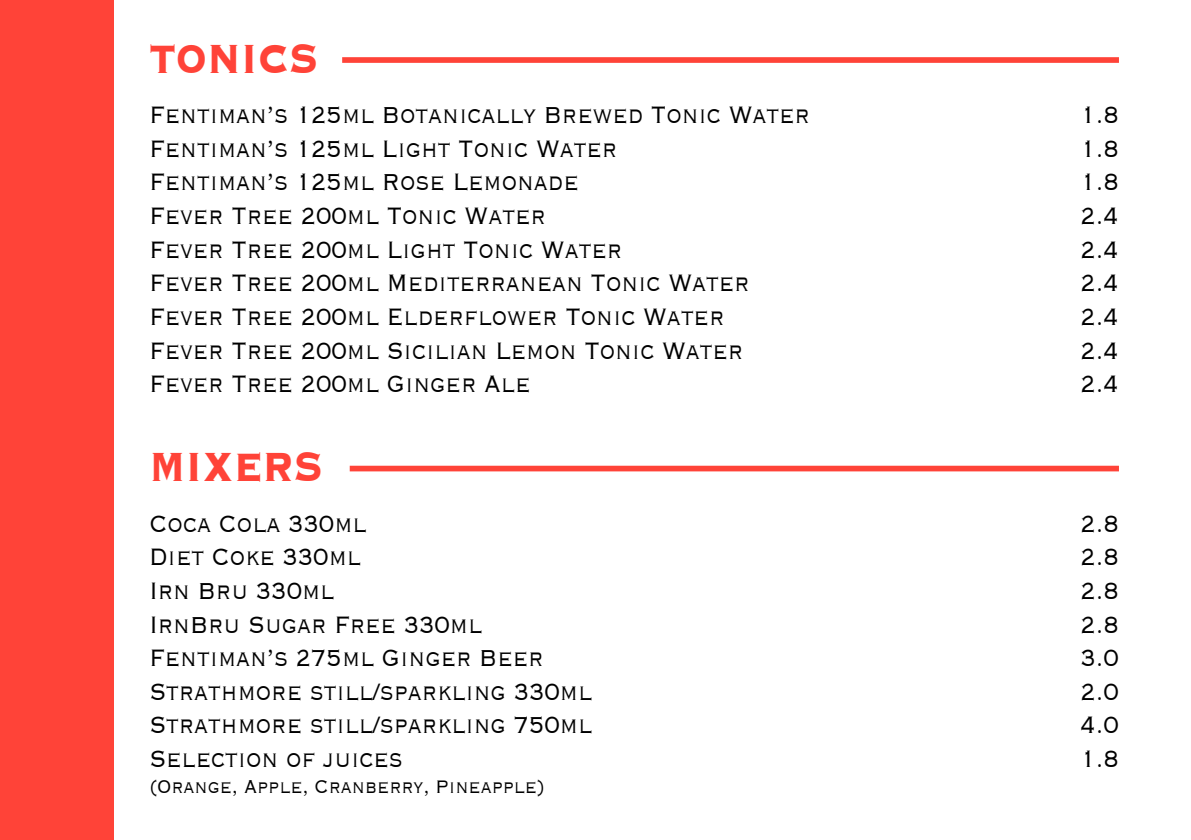
<style>
.page{position:relative;width:1191px;height:840px;background:#fff}
.page>*{position:absolute;margin:0;border:0;box-sizing:border-box;transform-origin:0 0}
.t1{font:700 52.8px "Copperplate";color:#ff4338;scale:.82 1}
.t2{font:300 30.8px "Copperplate";color:#000;scale:.82 1}
.t3{font:300 24.2px "Copperplate";color:#000;scale:.82 1}
</style>
<div class="page">
<div style="left:0;top:0;width:113px;height:839px;background:#ff4338"></div>
<div style="left:342px;top:57px;width:777px;height:6px;background:#ff4338"></div>
<div style="left:350px;top:465px;width:769px;height:6px;background:#ff4338"></div>
<h1 class="t1" style="left:149px;top:24px;width:201px">Ton ics</h1>
<p class="t2" style="left:149px;top:95px;width:807px">Fentiman’s 125ml Botanically Brewed Tonic Water</p>
<p class="t2" style="left:1080px;top:95px;width:48px">1.8</p>
<p class="t2" style="left:149px;top:128px;width:572px">Fentiman’s 125ml Light Tonic Water</p>
<p class="t2" style="left:1080px;top:128px;width:48px">1.8</p>
<p class="t2" style="left:149px;top:162px;width:525px">Fentiman’s 125ml Rose Lemonade</p>
<p class="t2" style="left:1080px;top:162px;width:48px">1.8</p>
<p class="t2" style="left:149px;top:195px;width:485px">Fever Tree 200ml Tonic Water</p>
<p class="t2" style="left:1080px;top:195px;width:48px">2.4</p>
<p class="t2" style="left:149px;top:229px;width:578px">Fever Tree 200ml Light Tonic Water</p>
<p class="t2" style="left:1080px;top:229px;width:48px">2.4</p>
<p class="t2" style="left:149px;top:263px;width:733px">Fever Tree 200ml Mediterranean Tonic Water</p>
<p class="t2" style="left:1080px;top:263px;width:48px">2.4</p>
<p class="t2" style="left:149px;top:296px;width:702px">Fever Tree 200ml Elderflower Tonic Water</p>
<p class="t2" style="left:1080px;top:296px;width:48px">2.4</p>
<p class="t2" style="left:149px;top:330px;width:725px">Fever Tree 200ml Sicilian Lemon Tonic Water</p>
<p class="t2" style="left:1080px;top:330px;width:48px">2.4</p>
<p class="t2" style="left:149px;top:363px;width:466px">Fever Tree 200ml Ginger Ale</p>
<p class="t2" style="left:1080px;top:363px;width:48px">2.4</p>
<h1 class="t1" style="left:149px;top:432px;width:213px">MIXERS</h1>
<p class="t2" style="left:149px;top:503px;width:266px">Coca Cola 330ml</p>
<p class="t2" style="left:1080px;top:503px;width:48px">2.8</p>
<p class="t2" style="left:149px;top:536px;width:259px">Diet Coke 330ml</p>
<p class="t2" style="left:1080px;top:536px;width:48px">2.8</p>
<p class="t2" style="left:149px;top:570px;width:227px">Irn Bru 330ml</p>
<p class="t2" style="left:1080px;top:570px;width:48px">2.8</p>
<p class="t2" style="left:149px;top:603px;width:407px">IrnBru Sugar Free 330ml</p>
<p class="t2" style="left:1080px;top:603px;width:48px">2.8</p>
<p class="t2" style="left:149px;top:637px;width:482px">Fentiman’s 275ml Ginger Beer</p>
<p class="t2" style="left:1080px;top:637px;width:48px">3.0</p>
<p class="t2" style="left:149px;top:671px;width:541px">Strathmore still/sparkling 330ml</p>
<p class="t2" style="left:1080px;top:671px;width:48px">2.0</p>
<p class="t2" style="left:149px;top:704px;width:541px">Strathmore still/sparkling 750ml</p>
<p class="t2" style="left:1080px;top:704px;width:48px">4.0</p>
<p class="t2" style="left:149px;top:738px;width:311px">Selection of juices</p>
<p class="t2" style="left:1080px;top:738px;width:48px">1.8</p>
<p class="t3" style="left:149px;top:770px;width:483px">(Orange, Apple, Cranberry, Pineapple)</p>
</div>
